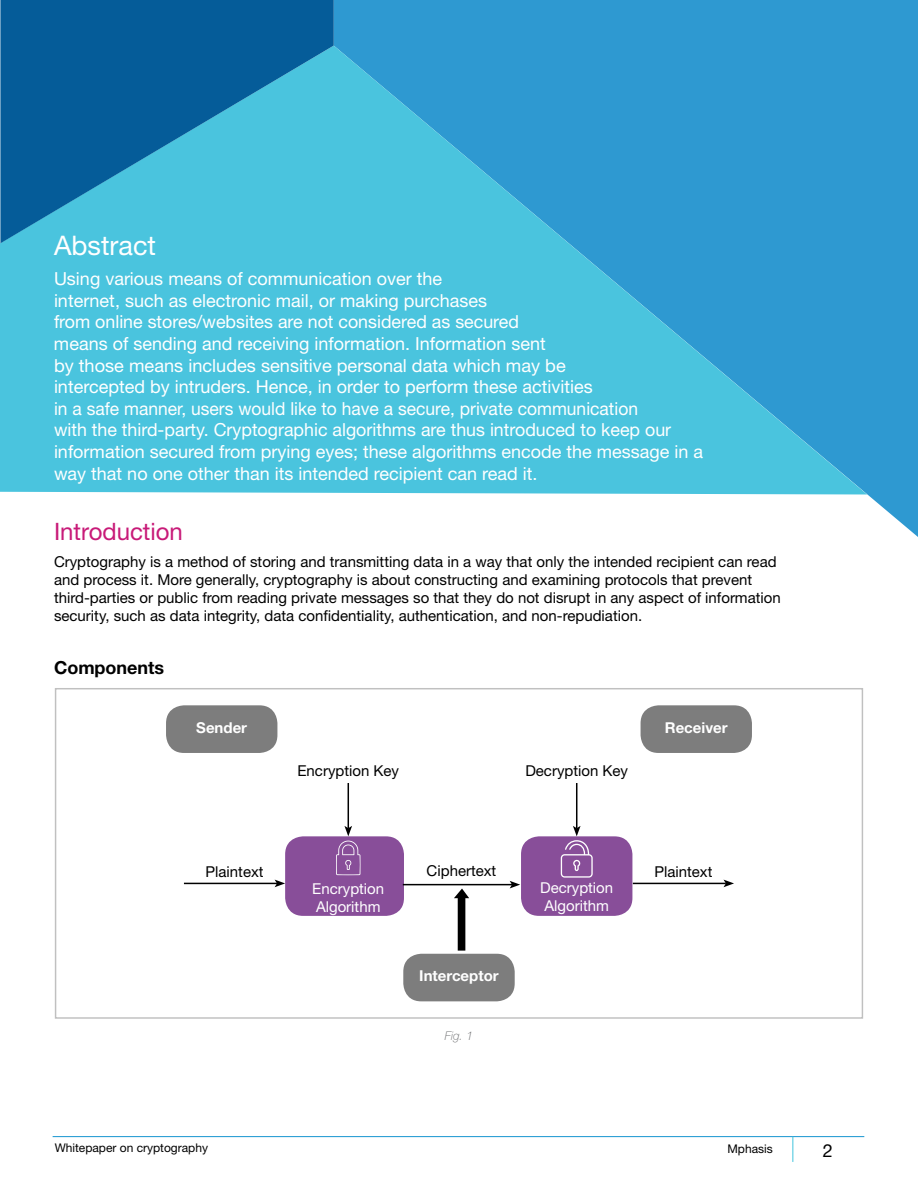
<style>
.page{position:relative;width:918px;height:1188px;background:#fff}
.page>*{position:absolute;margin:0;border:0;box-sizing:border-box;transform-origin:0 0}
.t1{font:27px "Helvetica Neue";color:#fff}
.t2{font:24px "Helvetica Neue";color:#c81a78}
.t3{font:18px/21.6px "Helvetica Neue";color:#fff}
.t4{font:700 18px "Helvetica Neue LT Std";color:#000}
.t5{font:18px "Helvetica Neue";color:#000}
.t6{font:15px/18px "Helvetica Neue";color:#000}
.t7{font:15px/18px "Helvetica Neue";color:#fff}
.t8{font:700 15px "Helvetica Neue LT Std";color:#fff}
.t9{font:12px "Helvetica Neue";color:#000}
.t10{font:italic 100 12px "Helvetica Neue LT Std";color:#636466}
</style>
<div class="page">
<hr style="left:53px;top:1136px;width:811px;height:1px;background:#1795d0">
<svg style="left:793px;top:1137px;width:1px;height:25px"></svg>
<svg style="left:334px;top:0;width:584px;height:537px;fill:#2e99d1"></svg>
<svg style="left:0;top:46px;width:867px;height:449px;background:#40b4d9"></svg>
<svg style="left:0;top:0;width:334px;height:243px;background:#2186b5"></svg>
<div style="left:166px;top:705px;width:111px;height:48px;background:#7d7d7d;border-radius:18px"></div>
<div style="left:641px;top:705px;width:111px;height:48px;background:#7d7d7d;border-radius:18px"></div>
<div style="left:285px;top:836px;width:119px;height:80px;background:#884e99;border-radius:18px"></div>
<div style="left:521px;top:836px;width:111px;height:80px;background:#884e99;border-radius:18px"></div>
<hr style="left:184px;top:883px;width:93px;height:1px;background:#000">
<svg style="left:275px;top:880px;width:10px;height:7px"></svg>
<hr style="left:633px;top:883px;width:93px;height:1px;background:#000">
<svg style="left:724px;top:880px;width:10px;height:7px"></svg>
<hr style="left:403px;top:884px;width:109px;height:1px;background:#000">
<svg style="left:510px;top:881px;width:10px;height:7px"></svg>
<hr style="left:348px;top:783px;width:1px;height:45px;background:#000">
<svg style="left:336px;top:826px;width:25px;height:49px"></svg>
<hr style="left:576px;top:783px;width:1px;height:45px;background:#000">
<svg style="left:561px;top:826px;width:32px;height:52px"></svg>
<div style="left:403px;top:954px;width:112px;height:47px;background:#7d7d7d;border-radius:18px"></div>
<svg style="left:454px;top:889px;width:15px;height:62px"></svg>
<h1 class="t1" style="left:54px;top:229px;width:104px">Abstract</h1>
<p class="t3" style="left:54px;top:268px;width:651px">Using various means of communication over the<br>internet, such as electronic mail, or making purchases<br>from online stores/websites are not considered as secured<br>means of sending and receiving information. Information sent<br>by those means includes sensitive personal data which may be<br>intercepted by intruders. Hence, in order to perform these activities<br>in a safe manner, users would like to have a secure, private communication<br>with the third-party. Cryptographic algorithms are thus introduced to keep our information secured from prying eyes; these algorithms encode the message in a way that no one other than its intended recipient can read it.</p>
<h2 class="t2" style="left:54px;top:518px;width:130px">Introduction</h2>
<p class="t6" style="left:54px;top:552px;width:728px">Cryptography is a method of storing and transmitting data in a way that only the intended recipient can read and process it. More generally, cryptography is about constructing and examining protocols that prevent third-parties or public from reading private messages so that they do not disrupt in any aspect of information security, such as data integrity, data confidentiality, authentication, and non-repudiation.</p>
<p class="t4" style="left:54px;top:657px;width:112px">Components</p>
<p class="t8" style="left:196px;top:718px;width:52px">Sender</p>
<p class="t8" style="left:665px;top:718px;width:64px">Receiver</p>
<p class="t6" style="left:297px;top:761px;width:103px">Encryption Key</p>
<p class="t6" style="left:525px;top:761px;width:104px">Decryption Key</p>
<p class="t6" style="left:206px;top:862px;width:60px">Plaintext</p>
<p class="t6" style="left:427px;top:861px;width:71px">Ciphertext</p>
<p class="t6" style="left:654px;top:862px;width:60px">Plaintext</p>
<p class="t7" style="left:312px;top:880px;width:73px">Encryption<br>Algorithm</p>
<p class="t7" style="left:540px;top:878px;width:75px">Decryption<br>Algorithm</p>
<p class="t8" style="left:419px;top:966px;width:81px">Interceptor</p>
<p class="t10" style="left:445px;top:1029px;width:30px">Fig. 1</p>
<p class="t9" style="left:55px;top:1141px;width:155px">Whitepaper on cryptography</p>
<p class="t9" style="left:727px;top:1142px;width:47px">Mphasis</p>
<p class="t5" style="left:823px;top:1140px;width:12px">2</p>
</div>
